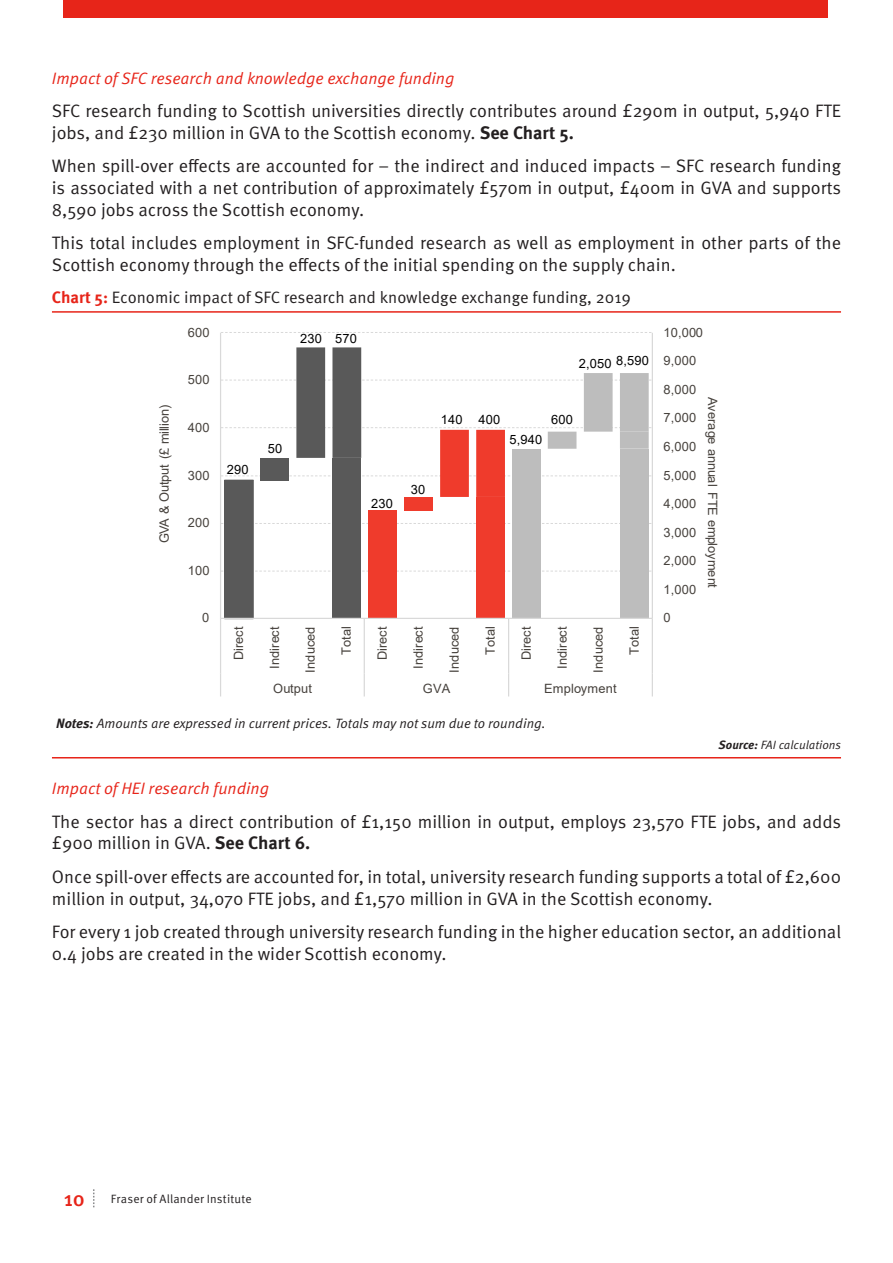
<style>
.page{position:relative;width:893px;height:1263px;background:#fff}
.page>*{position:absolute;margin:0;border:0;box-sizing:border-box;transform-origin:0 0}
.t1{font:500 21px "Meta Pro";color:#e72419}
.t2{font:18px/21.6px "Meta Pro Norm";color:#231f20}
.Header_3_-_Subheader_2{font:16.5px "Meta Pro Norm Ita";color:#e72419}
.t3{font:16.5px "Meta Pro Norm";color:#231f20}
.t4{font:13.5px "Meta Pro Norm Ita";color:#231f20}
.t5{font:12.9px "Arial";letter-spacing:.015em;color:#46413c}
.t6{font:12.9px "Arial";letter-spacing:-.03em;color:#46413c}
.t7{font:12.75px "Arial";letter-spacing:.015em;color:#46413c}
.t8{font:12.75px "Arial";letter-spacing:.015em;color:#000}
.t9{font:12px "Meta Pro Norm 3";letter-spacing:.015em;color:#231f20}
.t10{font:12px "Meta Pro Norm Ita";color:#231f20}
.s1{font-family:"Meta Pro";font-weight:700}
.s2{font-family:"Meta Pro";font-weight:700;color:#e72419}
.s3{font-family:"Meta Pro";font-weight:700;font-style:italic}
</style>
<div class="page">
<div style="left:64px;top:0;width:764px;height:18px;background:#e72519"></div>
<svg style="left:93px;top:1189px;width:1px;height:18px"></svg>
<hr style="left:52px;top:311px;width:789px;height:2px;background:#e72419">
<hr style="left:52px;top:757px;width:789px;height:1px;background:#e72419">
<svg style="left:221px;top:571px;width:431px;height:1px"></svg>
<svg style="left:221px;top:523px;width:431px;height:1px"></svg>
<svg style="left:221px;top:332px;width:431px;height:1px"></svg>
<div style="left:225px;top:480px;width:28px;height:139px;background:#595959"></div>
<div style="left:224px;top:480px;width:30px;height:139px;border:1px solid #595959"></div>
<div style="left:332px;top:480px;width:29px;height:138px;background:#595959"></div>
<div style="left:368px;top:510px;width:29px;height:108px;background:#ef3b2c"></div>
<div style="left:476px;top:510px;width:29px;height:108px;background:#ef3b2c"></div>
<div style="left:404px;top:497px;width:29px;height:13px;background:#ef3b2c"></div>
<div style="left:476px;top:497px;width:29px;height:13px;background:#ef3b2c"></div>
<div style="left:512px;top:449px;width:29px;height:169px;background:#bdbdbd"></div>
<div style="left:620px;top:449px;width:29px;height:169px;background:#bdbdbd"></div>
<svg style="left:221px;top:347px;width:431px;height:150px"></svg>
<hr style="left:652px;top:333px;width:1px;height:285px;background:#d9d9d9">
<hr style="left:220px;top:333px;width:1px;height:285px;background:#d9d9d9">
<hr style="left:221px;top:618px;width:431px;height:1px;background:#d9d9d9">
<hr style="left:220px;top:618px;width:1px;height:55px;background:#d9d9d9">
<hr style="left:364px;top:618px;width:1px;height:55px;background:#d9d9d9">
<hr style="left:508px;top:618px;width:1px;height:55px;background:#d9d9d9">
<hr style="left:652px;top:618px;width:1px;height:55px;background:#d9d9d9">
<svg style="left:220px;top:673px;width:1px;height:23px"></svg>
<svg style="left:364px;top:673px;width:1px;height:23px"></svg>
<svg style="left:508px;top:673px;width:1px;height:23px"></svg>
<svg style="left:652px;top:673px;width:1px;height:23px"></svg>
<p class="Header_3_-_Subheader_2" style="left:52px;top:65px;width:404px">Impact of SFC research and knowledge exchange funding</p>
<p class="t2" style="left:52px;top:99px;width:791px">SFC research funding to Scottish universities directly contributes around £290m in output, 5,940 FTE jobs, and £230 million in GVA to the Scottish economy. <span class="s1">See Chart 5.</span></p>
<p class="t2" style="left:52px;top:154px;width:791px;text-align:justify">When spill-over effects are accounted for – the indirect and induced impacts – SFC research funding is associated with a net contribution of approximately £570m in output, £400m in GVA and supports 8,590 jobs across the Scottish economy.</p>
<p class="t2" style="left:52px;top:231px;width:791px">This total includes employment in SFC-funded research as well as employment in other parts of the<br>Scottish economy through the effects of the initial spending on the supply chain.</p>
<p class="t3" style="left:52px;top:284px;width:580px"><span class="s2">Chart 5:</span> Economic impact of SFC research and knowledge exchange funding, 2019</p>
<p class="t6" style="left:155px;top:543px;width:140px;rotate:-90deg">GVA &amp; Output (£ million)</p>
<p class="t7" style="left:188px;top:323px;width:23px">600</p>
<p class="t7" style="left:188px;top:371px;width:23px">500</p>
<p class="t7" style="left:188px;top:419px;width:23px">400</p>
<p class="t7" style="left:188px;top:466px;width:23px">300</p>
<p class="t7" style="left:188px;top:514px;width:23px">200</p>
<p class="t7" style="left:188px;top:561px;width:23px">100</p>
<p class="t7" style="left:202px;top:609px;width:9px">0</p>
<p class="t8" style="left:227px;top:461px;width:23px">290</p>
<p class="t8" style="left:300px;top:330px;width:58px">230 570</p>
<p class="t8" style="left:268px;top:439px;width:16px">50</p>
<p class="t8" style="left:371px;top:495px;width:23px">230</p>
<p class="t8" style="left:579px;top:353px;width:72px">2,050 8,590</p>
<p class="t8" style="left:411px;top:481px;width:16px">30</p>
<p class="t8" style="left:441px;top:411px;width:61px">140 400</p>
<p class="t8" style="left:509px;top:431px;width:34px">5,940</p>
<p class="t8" style="left:551px;top:411px;width:23px">600</p>
<p class="t5" style="left:230px;top:660px;width:36px;rotate:-90deg">Direct</p>
<p class="t5" style="left:266px;top:669px;width:44px;rotate:-90deg">Indirect</p>
<p class="t5" style="left:302px;top:673px;width:48px;rotate:-90deg">Induced</p>
<p class="t5" style="left:337px;top:655px;width:31px;rotate:-90deg">Total</p>
<p class="t5" style="left:373px;top:660px;width:36px;rotate:-90deg">Direct</p>
<p class="t5" style="left:409px;top:669px;width:44px;rotate:-90deg">Indirect</p>
<p class="t5" style="left:445px;top:673px;width:48px;rotate:-90deg">Induced</p>
<p class="t5" style="left:481px;top:655px;width:31px;rotate:-90deg">Total</p>
<p class="t5" style="left:517px;top:660px;width:36px;rotate:-90deg">Direct</p>
<p class="t5" style="left:553px;top:669px;width:44px;rotate:-90deg">Indirect</p>
<p class="t5" style="left:589px;top:673px;width:48px;rotate:-90deg">Induced</p>
<p class="t5" style="left:625px;top:655px;width:31px;rotate:-90deg">Total</p>
<p class="t7" style="left:273px;top:679px;width:41px">Output</p>
<p class="t7" style="left:423px;top:679px;width:29px">GVA</p>
<p class="t7" style="left:544px;top:679px;width:74px">Employment</p>
<p class="t4" style="left:56px;top:713px;width:491px"><span class="s3">Notes:</span> Amounts are expressed in current prices. Totals may not sum due to rounding.</p>
<p class="t7" style="left:664px;top:323px;width:41px">10,000</p>
<p class="t7" style="left:664px;top:352px;width:34px">9,000</p>
<p class="t7" style="left:664px;top:380px;width:34px">8,000</p>
<p class="t7" style="left:664px;top:409px;width:34px">7,000</p>
<p class="t7" style="left:664px;top:438px;width:34px">6,000</p>
<p class="t7" style="left:664px;top:466px;width:34px">5,000</p>
<p class="t7" style="left:664px;top:495px;width:34px">4,000</p>
<p class="t7" style="left:664px;top:523px;width:34px">3,000</p>
<p class="t7" style="left:664px;top:552px;width:34px">2,000</p>
<p class="t7" style="left:664px;top:581px;width:34px">1,000</p>
<p class="t7" style="left:664px;top:609px;width:9px">0</p>
<p class="t6" style="left:722px;top:397px;width:192px;rotate:90deg">Average annual FTE employment</p>
<p class="t10" style="left:718px;top:735px;width:124px"><span class="s3">Source:</span> FAI calculations</p>
<p class="Header_3_-_Subheader_2" style="left:52px;top:776px;width:219px">Impact of HEI research funding</p>
<p class="t2" style="left:52px;top:809px;width:791px">The sector has a direct contribution of £1,150 million in output, employs 23,570 FTE jobs, and adds £900 million in GVA. <span class="s1">See Chart 6.</span></p>
<p class="t2" style="left:52px;top:865px;width:791px">Once spill-over effects are accounted for, in total, university research funding supports a total of £2,600 million in output, 34,070 FTE jobs, and £1,570 million in GVA in the Scottish economy.</p>
<p class="t2" style="left:52px;top:920px;width:791px">For every 1 job created through university research funding in the higher education sector, an additional<br>0.4 jobs are created in the wider Scottish economy.</p>
<p class="t1" style="left:64px;top:1182px;width:22px">10</p>
<p class="t9" style="left:111px;top:1190px;width:142px">Fraser of Allander Institute</p>
</div>
